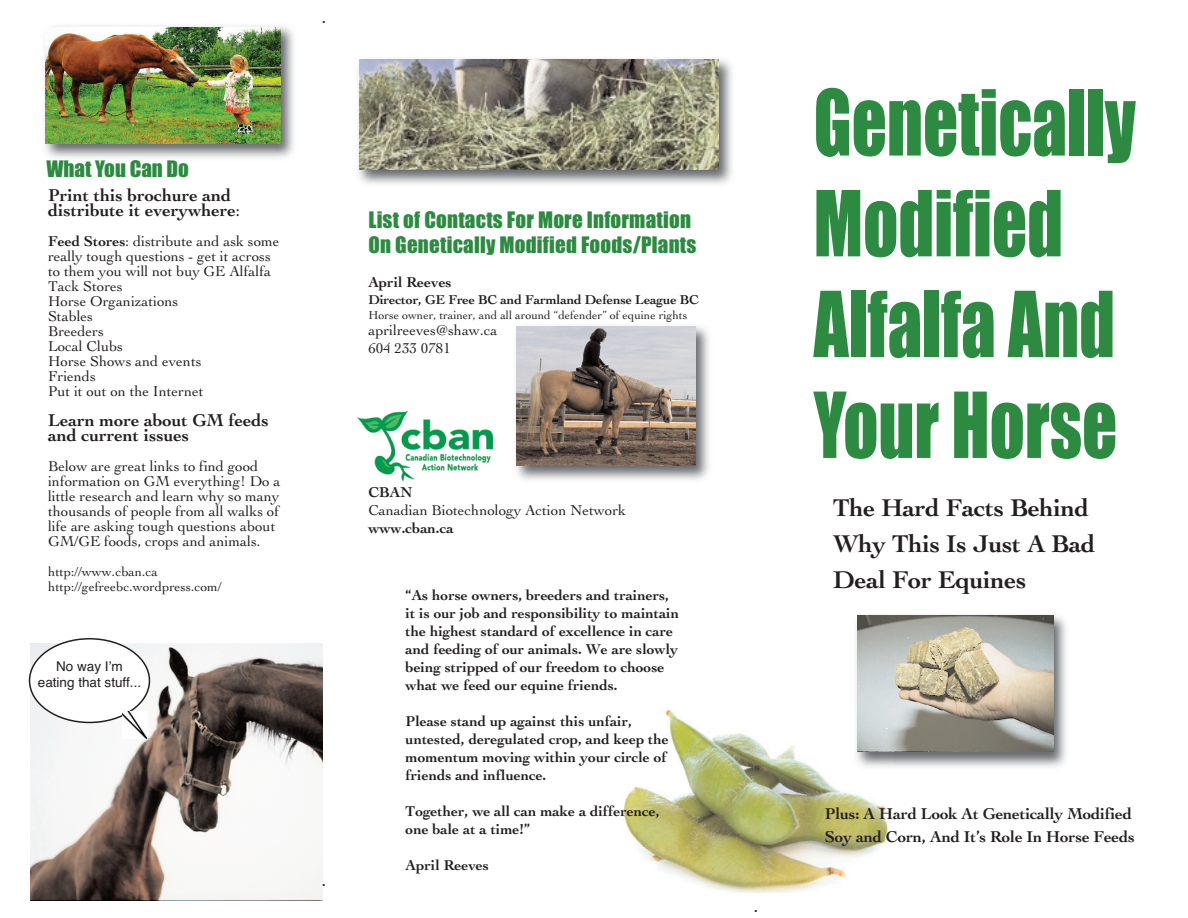
<style>
.page{position:relative;width:1188px;height:918px;background:#fff}
.page>*{position:absolute;margin:0;border:0;box-sizing:border-box;transform-origin:0 0}
.t1{font:84px/100.8px "Impact";color:#2c8b40;scale:.82 1}
.t2{font:700 25.5px/36px "Cochin";letter-spacing:-.01em;color:#231f20}
.t3{font:21px/25.2px "Impact";letter-spacing:.01em;color:#2c8b40}
.t4{font:700 18px/15px "Cochin";color:#231f20}
.t5{font:18px "Helvetica";color:#231f20}
.t6{font:700 16.5px/22.5px "Cochin";letter-spacing:-.01em;color:#231f20}
.t7{font:15px/15px "Cochin";color:#231f20}
.t8{font:700 15px/18px "Cochin";color:#231f20}
.t9{font:13.5px/15px "Cochin";color:#231f20}
.t10{font:700 13.5px "Cochin";letter-spacing:-.01em;color:#231f20}
.t11{font:13.5px/16.2px "Helvetica";color:#231f20;text-align:center}
.t12{font:12px "Cochin";color:#231f20}
.s1{font-weight:400}
.s2{font-weight:700}
</style>
<div class="page">
<img style="left:358px;top:59px;width:374px;height:125px">
<img style="left:360px;top:59px;width:359px;height:111px">
<img style="left:30px;top:643px;width:292px;height:257px">
<img style="left:624px;top:709px;width:264px;height:184px">
<img style="left:856px;top:615px;width:210px;height:152px">
<img style="left:851px;top:708px;width:41px;height:64px">
<img style="left:858px;top:615px;width:196px;height:137px">
<img style="left:45px;top:26px;width:249px;height:132px">
<img style="left:46px;top:27px;width:234px;height:117px">
<img style="left:516px;top:326px;width:193px;height:154px">
<img style="left:517px;top:327px;width:178px;height:138px">
<img style="left:358px;top:410px;width:135px;height:72px">
<svg style="left:29px;top:638px;width:121px;height:85px"></svg>
<img style="left:122px;top:711px;width:26px;height:27px">
<p class="t5" style="left:322px;top:7px;width:7px">.</p>
<h3 class="t3" style="left:47px;top:157px;width:144px">What You Can Do</h3>
<p class="t4" style="left:48px;top:188px;width:194px">Print this brochure and distribute it everywhere<span class="s1">:</span></p>
<p class="t7" style="left:48px;top:234px;width:233px"><span class="s2">Feed Stores</span>: distribute and ask some really tough questions - get it across to them you will not buy GE Alfalfa<br>Tack Stores<br>Horse Organizations<br>Stables<br>Breeders<br>Local Clubs<br>Horse Shows and events<br>Friends<br>Put it out on the Internet</p>
<p class="t4" style="left:48px;top:413px;width:222px">Learn more about GM feeds and current issues</p>
<p class="t7" style="left:48px;top:459px;width:234px">Below are great links to find good information on GM everything! Do a little research and learn why so many thousands of people from all walks of life are asking tough questions about GM/GE foods, crops and animals.</p>
<p class="t9" style="left:48px;top:564px;width:175px">http://www.cban.ca http://gefreebc.wordpress.com/</p>
<p class="t11" style="left:38px;top:658px;width:105px">No way Iʼm eating that stuff...</p>
<p class="t5" style="left:322px;top:870px;width:7px">.</p>
<h3 class="t3" style="left:368px;top:208px;width:329px">List of Contacts For More Information<br>On Genetically Modified Foods/Plants</h3>
<p class="t8" style="left:368px;top:273px;width:85px">April Reeves</p>
<p class="t10" style="left:368px;top:291px;width:332px">Director, GE Free BC and Farmland Defense League BC</p>
<p class="t12" style="left:368px;top:308px;width:320px">Horse owner, trainer, and all around “defender” of equine rights</p>
<p class="t7" style="left:368px;top:322px;width:131px;line-height:18px">aprilreeves@shaw.ca<br>604 233 0781</p>
<p class="t8" style="left:368px;top:483px;width:45px">CBAN</p>
<p class="t7" style="left:368px;top:503px;width:259px">Canadian Biotechnology Action Network</p>
<p class="t8" style="left:368px;top:519px;width:87px">www.cban.ca</p>
<p class="t8" style="left:406px;top:586px;width:275px">“As horse owners, breeders and trainers, it is our job and responsibility to maintain the highest standard of excellence in care and feeding of our animals. We are slowly being stripped of our freedom to choose what we feed our equine friends.</p>
<p class="t8" style="left:406px;top:712px;width:265px">Please stand up against this unfair, untested, deregulated crop, and keep the momentum moving within your circle of friends and influence.</p>
<p class="t8" style="left:406px;top:802px;width:255px">Together, we all can make a difference, one bale at a time!”</p>
<p class="t8" style="left:406px;top:856px;width:85px">April Reeves</p>
<p class="t5" style="left:754px;top:895px;width:7px">.</p>
<h1 class="t1" style="left:814px;top:76px;width:394px">Genetically<br>Modified<br>Alfalfa And<br>Your Horse</h1>
<h2 class="t2" style="left:833px;top:489px;width:264px">The Hard Facts Behind<br>Why This Is Just A Bad<br>Deal For Equines</h2>
<p class="t6" style="left:825px;top:802px;width:311px">Plus: A Hard Look At Genetically Modified<br>Soy and Corn, And It’s Role In Horse Feeds</p>
</div>
